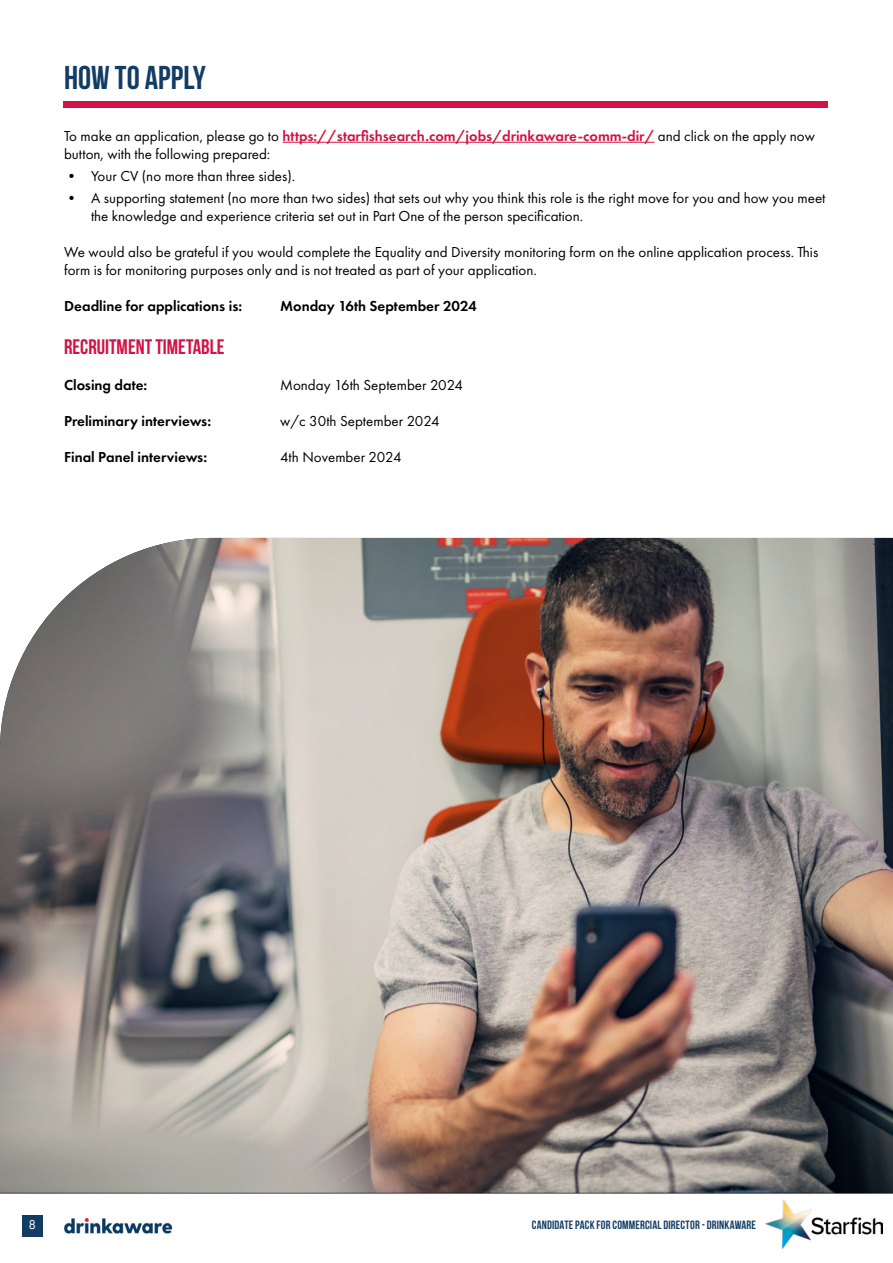
<style>
.page{position:relative;width:893px;height:1263px;background:#fff}
.page>*{position:absolute;margin:0;border:0;box-sizing:border-box;transform-origin:0 0}
.t1{font:700 33px "Bebas Neue";color:#113d64}
.t2{font:700 21px "Bebas Neue";color:#d31245}
.t3{font:15px/18px "Futura PT";color:#000}
.t4{font:600 15px "Futura PT";color:#000}
.t5{font:13.5px "Futura PT";color:#fff}
.t6{font:700 12px "Bebas Neue";letter-spacing:.015em;color:#113d64}
.s1{font-weight:600;color:#d31245}
</style>
<div class="page">
<img style="left:765px;top:1200px;width:117px;height:48px">
<div style="left:22px;top:1215px;width:21px;height:21px;background:#113d64"></div>
<hr style="left:0;top:1192px;width:893px;height:2px;background:#a3a5a8">
<img style="left:64px;top:1218px;width:109px;height:16px">
<img style="left:0;top:538px;width:893px;height:655px">
<hr style="left:283px;top:142px;width:371px;height:1px;background:#d31245">
<div style="left:64px;top:101px;width:764px;height:7px;background:#d31245"></div>
<h1 class="t1" style="left:64px;top:59px;width:143px">HOW TO APPLY</h1>
<p class="t3" style="left:64px;top:127px;width:752px">To make an application, please go to <span class="s1">https://starfishsearch.com/jobs/drinkaware-comm-dir/</span> and click on the apply now button, with the following prepared:</p>
<p class="t3" style="left:64px;top:167px;width:233px">• Your CV (no more than three sides).</p>
<p class="t3" style="left:91px;top:189px;width:736px;text-indent:-27px">• A supporting statement (no more than two sides) that sets out why you think this role is the right move for you and how you meet the knowledge and experience criteria set out in Part One of the person specification.</p>
<p class="t3" style="left:64px;top:243px;width:756px">We would also be grateful if you would complete the Equality and Diversity monitoring form on the online application process. This form is for monitoring purposes only and is not treated as part of your application.</p>
<p class="t4" style="left:64px;top:297px;width:180px">Deadline for applications is:</p>
<p class="t4" style="left:280px;top:297px;width:198px">Monday 16th September 2024</p>
<h2 class="t2" style="left:64px;top:336px;width:162px">RECRUITMENT TIMETABLE</h2>
<p class="t4" style="left:64px;top:376px;width:85px">Closing date:</p>
<p class="t3" style="left:280px;top:376px;width:184px">Monday 16th September 2024</p>
<p class="t4" style="left:64px;top:412px;width:148px">Preliminary interviews:</p>
<p class="t3" style="left:280px;top:412px;width:161px">w/c 30th September 2024</p>
<p class="t4" style="left:64px;top:448px;width:145px">Final Panel interviews:</p>
<p class="t3" style="left:280px;top:448px;width:123px">4th November 2024</p>
<p class="t5" style="left:29px;top:1217px;width:9px">8</p>
<p class="t6" style="left:532px;top:1218px;width:226px">CANDIDATE PACK FOR COMMERCIAL DIRECTOR - DRINKAWARE</p>
</div>
